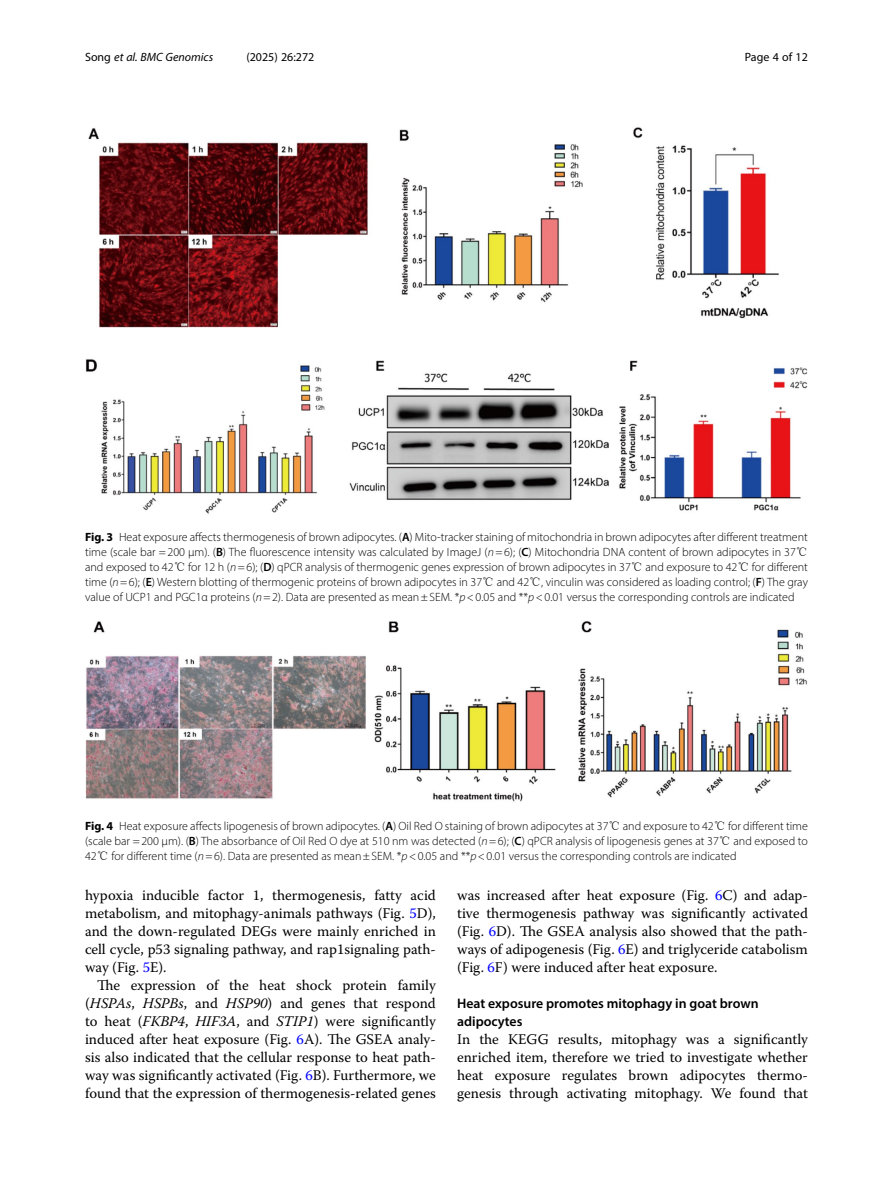
<style>
.page{position:relative;width:893px;height:1191px;background:#fff}
.page>*{position:absolute;margin:0;border:0;box-sizing:border-box;transform-origin:0 0}
.Body_Text_Indent{font:14.7px/18px "Warnock Pro";color:#000;text-align:justify}
.Body_Text{font:14.7px/18px "Warnock Pro";color:#000;text-align:justify}
.Head_2{font:600 13.8px/18px "Myriad Pro";color:#000}
.Figure_Caption{font:300 12px/15px "Myriad Pro";color:#000;text-align:justify}
.t1{font:12px "Myriad Pro";color:#000}
.t2{font:italic 12px "Myriad Pro";color:#000}
.s1{font-style:normal}
.s2{font-weight:700}
.s3{font-weight:600}
.s4{font-style:italic}
.s5{font-family:"Sim Sun";font-weight:400}
.s6{color:#00f}
</style>
<div class="page">
<img style="left:85px;top:621px;width:722px;height:181px">
<img style="left:85px;top:127px;width:723px;height:387px">
<p class="t2" style="left:85px;top:50px;width:130px"><span class="s1">Song</span> et al. BMC Genomics</p>
<p class="t1" style="left:246px;top:50px;width:70px">(2025) 26:272</p>
<p class="t1" style="left:745px;top:50px;width:65px">Page 4 of 12</p>
<p class="Figure_Caption" style="left:85px;top:529px;width:724px"><span class="s2">Fig. 3</span> Heat exposure affects thermogenesis of brown adipocytes. (<span class="s3">A</span>) Mito-tracker staining of mitochondria in brown adipocytes after different treatment time (scale bar =200 μm). (<span class="s3">B</span>) The fluorescence intensity was calculated by ImageJ (<span class="s4">n</span>=6); (<span class="s3">C</span>) Mitochondria DNA content of brown adipocytes in 37<span class="s5">℃ </span>and exposed to 42<span class="s5">℃</span> for 12 h (<span class="s4">n</span>=6); (<span class="s3">D</span>) qPCR analysis of thermogenic genes expression of brown adipocytes in 37<span class="s5">℃</span> and exposure to 42<span class="s5">℃</span> for different time (<span class="s4">n</span>=6); (<span class="s3">E</span>) Western blotting of thermogenic proteins of brown adipocytes in 37<span class="s5">℃</span> and 42<span class="s5">℃</span>, vinculin was considered as loading control; (<span class="s3">F</span>) The gray value of UCP1 and PGC1α proteins (<span class="s4">n</span>=2). Data are presented as mean±SEM. *<span class="s4">p</span>&lt;0.05 and **<span class="s4">p</span>&lt;0.01 versus the corresponding controls are indicated</p>
<p class="Figure_Caption" style="left:85px;top:818px;width:724px"><span class="s2">Fig. 4</span> Heat exposure affects lipogenesis of brown adipocytes. (<span class="s3">A</span>) Oil Red O staining of brown adipocytes at 37<span class="s5">℃</span> and exposure to 42<span class="s5">℃</span> for different time (scale bar =200 μm). (<span class="s3">B</span>) The absorbance of Oil Red O dye at 510 nm was detected (<span class="s4">n</span>=6); (<span class="s3">C</span>) qPCR analysis of lipogenesis genes at 37<span class="s5">℃</span> and exposed to 42<span class="s5">℃</span> for different time (<span class="s4">n</span>=6). Data are presented as mean±SEM. *<span class="s4">p</span>&lt;0.05 and **<span class="s4">p</span>&lt;0.01 versus the corresponding controls are indicated</p>
<p class="Body_Text" style="left:85px;top:886px;width:352px">hypoxia inducible factor 1, thermogenesis, fatty acid metabolism, and mitophagy-animals pathways (Fig. <span class="s6">5</span>D), and the down-regulated DEGs were mainly enriched in cell cycle, p53 signaling pathway, and rap1signaling path&shy;way (Fig. <span class="s6">5</span>E).</p>
<p class="Body_Text_Indent" style="left:85px;top:976px;width:352px;text-indent:12px">The expression of the heat shock protein family (<span class="s4">HSPAs</span>, <span class="s4">HSPBs</span>, and <span class="s4">HSP90</span>) and genes that respond to heat (<span class="s4">FKBP4</span>, <span class="s4">HIF3A</span>, and <span class="s4">STIP1</span>) were significantly induced after heat exposure (Fig. <span class="s6">6</span>A). The GSEA analy&shy;sis also indicated that the cellular response to heat path&shy;way was significantly activated (Fig. <span class="s6">6</span>B). Furthermore, we found that the expression of thermogenesis-related genes</p>
<p class="Body_Text_Indent" style="left:457px;top:886px;width:352px">was increased after heat exposure (Fig. <span class="s6">6</span>C) and adap&shy;tive thermogenesis pathway was significantly activated (Fig. <span class="s6">6</span>D). The GSEA analysis also showed that the path&shy;ways of adipogenesis (Fig. <span class="s6">6</span>E) and triglyceride catabolism (Fig. <span class="s6">6</span>F) were induced after heat exposure.</p>
<p class="Head_2" style="left:457px;top:994px;width:303px">Heat exposure promotes mitophagy in goat brown adipocytes</p>
<p class="Body_Text" style="left:457px;top:1030px;width:352px">In the KEGG results, mitophagy was a significantly enriched item, therefore we tried to investigate whether heat exposure regulates brown adipocytes thermo&shy;genesis through activating mitophagy. We found that</p>
</div>
